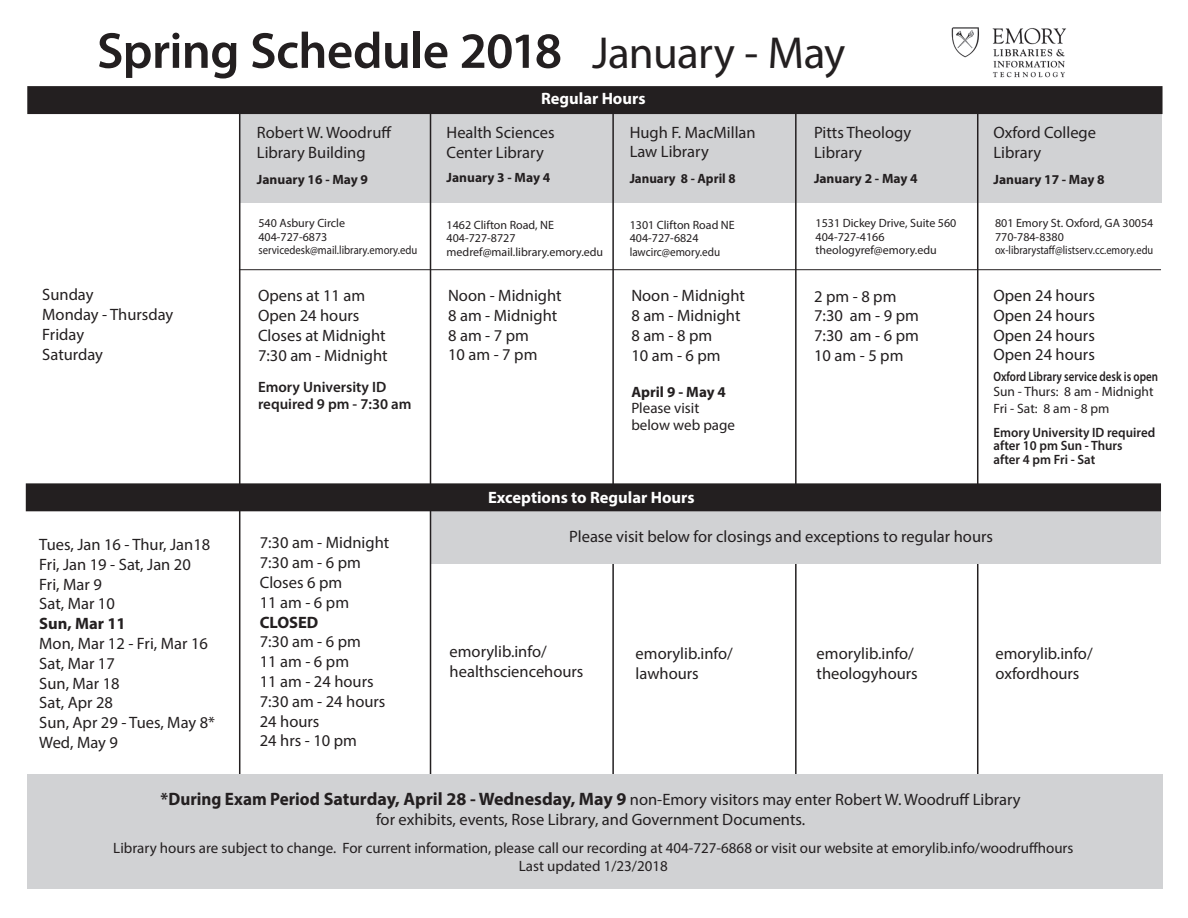
<style>
.page{position:relative;width:1188px;height:918px;background:#fff}
.page>*{position:absolute;margin:0;border:0;box-sizing:border-box;transform-origin:0 0}
.t1{font:600 51px "Myriad Pro";letter-spacing:-.015em;color:#231f20}
.t2{font:700 18px "Myriad Pro";color:#231f20;scale:.95 1}
.t3{font:16.5px/19.8px "Myriad Pro";color:#231f20}
.t4{font:700 16.5px "Myriad Pro";color:#fff}
.t5{font:700 16.5px "Myriad Pro";color:#231f20}
.t6{font:15px "Myriad Pro";color:#231f20}
.t7{font:600 15px/16.5px "Myriad Pro";color:#231f20}
.t8{font:700 15px "Myriad Pro";color:#231f20}
.t9{font:600 13.5px "Myriad Pro";color:#231f20;scale:.96 1}
.t10{font:700 13.5px "Myriad Pro";color:#231f20}
.t11{font:600 13.5px/15px "Myriad Pro";color:#231f20;scale:.81 1}
.t12{font:13.5px "Myriad Pro";color:#231f20}
.t13{font:700 13.5px "Myriad Pro";color:#231f20;scale:.96 1}
.t14{font:12px "Myriad Pro";color:#231f20}
.t15{font:12px "Myriad Pro";color:#231f20;scale:.87 1}
.t16{font:12px "Myriad Pro";color:#231f20;scale:.89 1}
.t17{font:12px "Myriad Pro";color:#231f20;scale:.93 1}
.s1{font-weight:400;font-size:45px}
.s2{font-weight:400}
.s3{font-weight:400;font-size:16.5px}
</style>
<div class="page">
<img style="left:951px;top:27px;width:116px;height:51px">
<div style="left:239px;top:108px;width:923px;height:95px;background:#d1d2d4"></div>
<hr style="left:239px;top:269px;width:922px;height:1px;background:#231f20">
<hr style="left:612px;top:105px;width:2px;height:751px;background:#231f20">
<hr style="left:977px;top:103px;width:1px;height:717px;background:#231f20">
<hr style="left:239px;top:93px;width:1px;height:726px;background:#231f20">
<hr style="left:795px;top:93px;width:2px;height:726px;background:#231f20">
<div style="left:28px;top:87px;width:1134px;height:26px;background:#231f20"></div>
<div style="left:27px;top:86px;width:1136px;height:28px;border:2px solid #231f20"></div>
<div style="left:431px;top:499px;width:730px;height:64px;background:#d1d2d4"></div>
<div style="left:27px;top:484px;width:1133px;height:27px;background:#231f20"></div>
<div style="left:26px;top:483px;width:1135px;height:28px;border:2px solid #231f20"></div>
<hr style="left:430px;top:97px;width:1px;height:722px;background:#231f20">
<div style="left:27px;top:774px;width:1136px;height:115px;background:#d1d2d4"></div>
<p class="t1" style="left:97px;top:18px;width:750px">Spring Schedule 2018 <span class="s1">January - May</span></p>
<p class="t3" style="left:42px;top:285px;width:53px">Sunday</p>
<p class="t3" style="left:42px;top:304px;width:133px">Monday - Thursday</p>
<p class="t3" style="left:42px;top:324px;width:43px">Friday</p>
<p class="t3" style="left:42px;top:344px;width:62px">Saturday</p>
<p class="t3" style="left:39px;top:534px;width:173px">Tues, Jan 16 - Thur, Jan18</p>
<p class="t3" style="left:39px;top:554px;width:153px">Fri, Jan 19 - Sat, Jan 20</p>
<p class="t3" style="left:39px;top:574px;width:64px">Fri, Mar 9</p>
<p class="t3" style="left:39px;top:594px;width:77px">Sat, Mar 10</p>
<p class="t5" style="left:39px;top:613px;width:88px">Sun, Mar 11</p>
<p class="t3" style="left:39px;top:633px;width:170px">Mon, Mar 12 - Fri, Mar 16</p>
<p class="t3" style="left:39px;top:653px;width:77px">Sat, Mar 17</p>
<p class="t3" style="left:39px;top:673px;width:82px">Sun, Mar 18</p>
<p class="t3" style="left:39px;top:693px;width:75px">Sat, Apr 28</p>
<p class="t3" style="left:39px;top:712px;width:177px">Sun, Apr 29 - Tues, May 8*</p>
<p class="t3" style="left:39px;top:732px;width:80px">Wed, May 9</p>
<p class="t3" style="left:257px;top:122px;width:136px">Robert W. Woodruff<br>Library Building</p>
<p class="t10" style="left:257px;top:170px;width:113px">January 16 - May 9</p>
<p class="t14" style="left:258px;top:216px;width:88px">540 Asbury Circle</p>
<p class="t14" style="left:258px;top:229px;width:70px">404-727-6873</p>
<p class="t16" style="left:258px;top:243px;width:180px">servicedesk@mail.library.emory.edu</p>
<p class="t3" style="left:258px;top:285px;width:109px">Opens at 11 am</p>
<p class="t3" style="left:258px;top:305px;width:103px">Open 24 hours</p>
<p class="t3" style="left:258px;top:325px;width:129px">Closes at Midnight</p>
<p class="t3" style="left:258px;top:345px;width:131px">7:30 am - Midnight</p>
<p class="t7" style="left:258px;top:378px;width:155px">Emory University ID required 9 pm - 7:30 am</p>
<p class="t3" style="left:260px;top:533px;width:131px">7:30 am - Midnight</p>
<p class="t3" style="left:260px;top:553px;width:103px">7:30 am - 6 pm</p>
<p class="t3" style="left:260px;top:572px;width:84px">Closes 6 pm</p>
<p class="t3" style="left:260px;top:592px;width:91px">11 am - 6 pm</p>
<p class="t5" style="left:260px;top:611px;width:60px">CLOSED</p>
<p class="t3" style="left:260px;top:632px;width:103px">7:30 am - 6 pm</p>
<p class="t3" style="left:260px;top:652px;width:91px">11 am - 6 pm</p>
<p class="t3" style="left:260px;top:671px;width:115px">11 am - 24 hours</p>
<p class="t3" style="left:260px;top:691px;width:127px">7:30 am - 24 hours</p>
<p class="t3" style="left:260px;top:711px;width:61px">24 hours</p>
<p class="t3" style="left:260px;top:731px;width:99px">24 hrs - 10 pm</p>
<p class="t4" style="left:541px;top:88px;width:106px">Regular Hours</p>
<p class="t3" style="left:447px;top:122px;width:109px">Health Sciences</p>
<p class="t3" style="left:447px;top:142px;width:99px">Center Library</p>
<p class="t10" style="left:447px;top:169px;width:105px">January 3 - May 4</p>
<p class="t14" style="left:447px;top:217px;width:109px">1462 Clifton Road, NE</p>
<p class="t14" style="left:447px;top:231px;width:70px">404-727-8727</p>
<p class="t14" style="left:447px;top:244px;width:158px">medref@mail.library.emory.edu</p>
<p class="t3" style="left:448px;top:285px;width:115px">Noon - Midnight</p>
<p class="t3" style="left:448px;top:305px;width:111px">8 am - Midnight</p>
<p class="t3" style="left:448px;top:325px;width:82px">8 am - 7 pm</p>
<p class="t3" style="left:448px;top:345px;width:91px">10 am - 7 pm</p>
<p class="t3" style="left:630px;top:122px;width:128px">Hugh F. MacMillan</p>
<p class="t3" style="left:630px;top:142px;width:81px">Law Library</p>
<p class="t13" style="left:630px;top:169px;width:112px">January 8 - April 8</p>
<p class="t14" style="left:630px;top:217px;width:107px">1301 Clifton Road NE</p>
<p class="t14" style="left:630px;top:231px;width:70px">404-727-6824</p>
<p class="t17" style="left:630px;top:244px;width:99px">lawcirc@emory.edu</p>
<p class="t3" style="left:631px;top:286px;width:115px">Noon - Midnight</p>
<p class="t3" style="left:631px;top:305px;width:111px">8 am - Midnight</p>
<p class="t3" style="left:631px;top:325px;width:82px">8 am - 8 pm</p>
<p class="t3" style="left:631px;top:345px;width:91px">10 am - 6 pm</p>
<p class="t8" style="left:631px;top:382px;width:96px">April 9 - May 4</p>
<p class="t6" style="left:631px;top:399px;width:69px">Please visit</p>
<p class="t6" style="left:631px;top:416px;width:105px">below web page</p>
<p class="t3" style="left:814px;top:122px;width:99px">Pitts Theology</p>
<p class="t3" style="left:814px;top:142px;width:49px">Library</p>
<p class="t10" style="left:814px;top:170px;width:105px">January 2 - May 4</p>
<p class="t14" style="left:816px;top:216px;width:142px">1531 Dickey Drive, Suite 560</p>
<p class="t14" style="left:816px;top:229px;width:70px">404-727-4166</p>
<p class="t14" style="left:816px;top:243px;width:123px">theologyref@emory.edu</p>
<p class="t3" style="left:814px;top:286px;width:84px">2 pm - 8 pm</p>
<p class="t3" style="left:814px;top:306px;width:106px">7:30 am - 9 pm</p>
<p class="t3" style="left:814px;top:325px;width:106px">7:30 am - 6 pm</p>
<p class="t3" style="left:814px;top:345px;width:91px">10 am - 5 pm</p>
<p class="t3" style="left:994px;top:122px;width:104px">Oxford College</p>
<p class="t3" style="left:994px;top:142px;width:49px">Library</p>
<p class="t10" style="left:994px;top:170px;width:113px">January 17 - May 8</p>
<p class="t14" style="left:995px;top:216px;width:160px">801 Emory St. Oxford, GA 30054</p>
<p class="t14" style="left:995px;top:229px;width:70px">770-784-8380</p>
<p class="t15" style="left:995px;top:243px;width:183px">ox-librarystaff@listserv.cc.emory.edu</p>
<p class="t3" style="left:994px;top:285px;width:103px">Open 24 hours</p>
<p class="t3" style="left:994px;top:305px;width:103px">Open 24 hours</p>
<p class="t3" style="left:994px;top:325px;width:103px">Open 24 hours</p>
<p class="t3" style="left:994px;top:345px;width:103px">Open 24 hours</p>
<p class="t11" style="left:994px;top:369px;width:205px">Oxford Library service desk is open<br><span class="s2">Sun - Thurs: 8 am - Midnight</span></p>
<p class="t12" style="left:994px;top:400px;width:118px">Fri - Sat: 8 am - 8 pm</p>
<p class="t9" style="left:994px;top:424px;width:170px">Emory University ID required</p>
<p class="t9" style="left:994px;top:437px;width:136px">after 10 pm Sun - Thurs</p>
<p class="t9" style="left:994px;top:451px;width:108px">after 4 pm Fri - Sat</p>
<p class="t4" style="left:488px;top:487px;width:208px">Exceptions to Regular Hours</p>
<p class="t3" style="left:569px;top:526px;width:425px">Please visit below for closings and exceptions to regular hours</p>
<p class="t3" style="left:450px;top:641px;width:99px">emorylib.info/</p>
<p class="t3" style="left:450px;top:661px;width:135px">healthsciencehours</p>
<p class="t3" style="left:636px;top:644px;width:99px">emorylib.info/ lawhours</p>
<p class="t3" style="left:817px;top:644px;width:99px">emorylib.info/</p>
<p class="t3" style="left:817px;top:663px;width:103px">theologyhours</p>
<p class="t3" style="left:996px;top:643px;width:99px">emorylib.info/</p>
<p class="t3" style="left:996px;top:663px;width:85px">oxfordhours</p>
<p class="t2" style="left:161px;top:787px;width:907px">*During Exam Period Saturday, April 28 - Wednesday, May 9 <span class="s3">non-Emory visitors may enter Robert W. Woodruff Library</span></p>
<p class="t3" style="left:376px;top:809px;width:431px">for exhibits, events, Rose Library, and Government Documents.</p>
<p class="t6" style="left:113px;top:838px;width:962px">Library hours are subject to change. For current information, please call our recording at 404-727-6868 or visit our website at emorylib.info/woodruffhours</p>
<p class="t6" style="left:519px;top:856px;width:151px">Last updated 1/23/2018</p>
</div>
